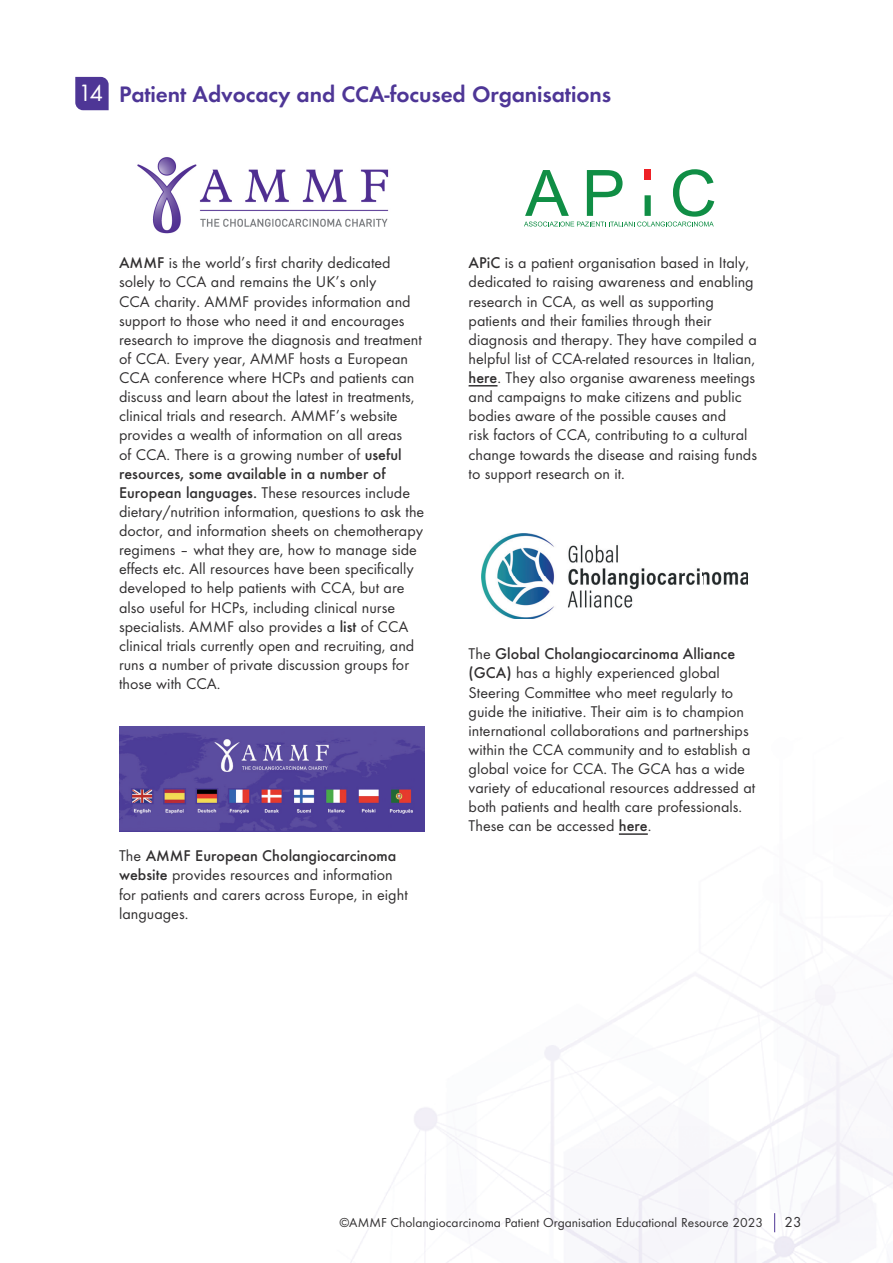
<style>
.page{position:relative;width:893px;height:1263px;background:#fff}
.page>*{position:absolute;margin:0;border:0;box-sizing:border-box;transform-origin:0 0}
.t1{font:24.6px "Futura Round";color:#fff}
.t2{font:600 23.25px "Futura Round";letter-spacing:-.005em;color:#4e3696}
.t3{font:16.2px/19px "Futura Round";color:#312f30}
.t4{font:15px "Futura Round";color:#312f30}
.t5{font:13.5px "Futura Round";color:#312f30}
.s1{font-weight:500}
</style>
<div class="page">
<img style="left:141px;top:726px;width:752px;height:537px">
<svg style="left:75px;top:77px;width:34px;height:33px"></svg>
<svg style="left:774px;top:1213px;width:1px;height:19px"></svg>
<img style="left:481px;top:534px;width:74px;height:85px">
<img style="left:567px;top:545px;width:181px;height:63px">
<img style="left:137px;top:157px;width:252px;height:77px">
<svg style="left:524px;top:169px;width:190px;height:57px"></svg>
<div style="left:645px;top:169px;width:6px;height:11px;background:#ee2026"></div>
<svg style="left:469px;top:385px;width:28px;height:1px"></svg>
<hr style="left:619px;top:833px;width:29px;height:2px;background:#312f30">
<img style="left:119px;top:727px;width:305px;height:104px">
<h1 class="t1" style="left:78px;top:75px;width:27px">14</h1>
<h2 class="t2" style="left:119px;top:77px;width:493px">Patient Advocacy and CCA-focused Organisations</h2>
<p class="t3" style="left:119px;top:252px;width:307px"><span class="s1">AMMF</span> is the world’s first charity dedicated solely to CCA and remains the UK’s only<br>CCA charity. AMMF provides information and support to those who need it and encourages research to improve the diagnosis and treatment of CCA. Every year, AMMF hosts a European CCA conference where HCPs and patients can discuss and learn about the latest in treatments, clinical trials and research. AMMF’s website provides a wealth of information on all areas<br>of CCA. There is a growing number of <span class="s1">useful resources, some available in a number of European languages.</span> These resources include dietary/nutrition information, questions to ask the doctor, and information sheets on chemotherapy regimens – what they are, how to manage side effects etc. All resources have been specifically developed to help patients with CCA, but are also useful for HCPs, including clinical nurse specialists. AMMF also provides a <span class="s1">list</span> of CCA clinical trials currently open and recruiting, and runs a number of private discussion groups for those with CCA.</p>
<p class="t3" style="left:119px;top:845px;width:290px">The <span class="s1">AMMF European Cholangiocarcinoma website</span> provides resources and information for patients and carers across Europe, in eight languages.</p>
<p class="t3" style="left:469px;top:252px;width:290px"><span class="s1">APiC</span> is a patient organisation based in Italy, dedicated to raising awareness and enabling research in CCA, as well as supporting patients and their families through their diagnosis and therapy. They have compiled a helpful list of CCA-related resources in Italian, <span class="s1">here</span>. They also organise awareness meetings and campaigns to make citizens and public bodies aware of the possible causes and<br>risk factors of CCA, contributing to a cultural change towards the disease and raising funds to support research on it.</p>
<p class="t3" style="left:469px;top:643px;width:288px">The <span class="s1">Global Cholangiocarcinoma Alliance (GCA)</span> has a highly experienced global Steering Committee who meet regularly to guide the initiative. Their aim is to champion international collaborations and partnerships within the CCA community and to establish a global voice for CCA. The GCA has a wide variety of educational resources addressed at both patients and health care professionals.<br>These can be accessed <span class="s1">here</span>.</p>
<p class="t5" style="left:339px;top:1213px;width:425px">©AMMF Cholangiocarcinoma Patient Organisation Educational Resource 2023</p>
<p class="t4" style="left:784px;top:1211px;width:19px">23</p>
</div>
